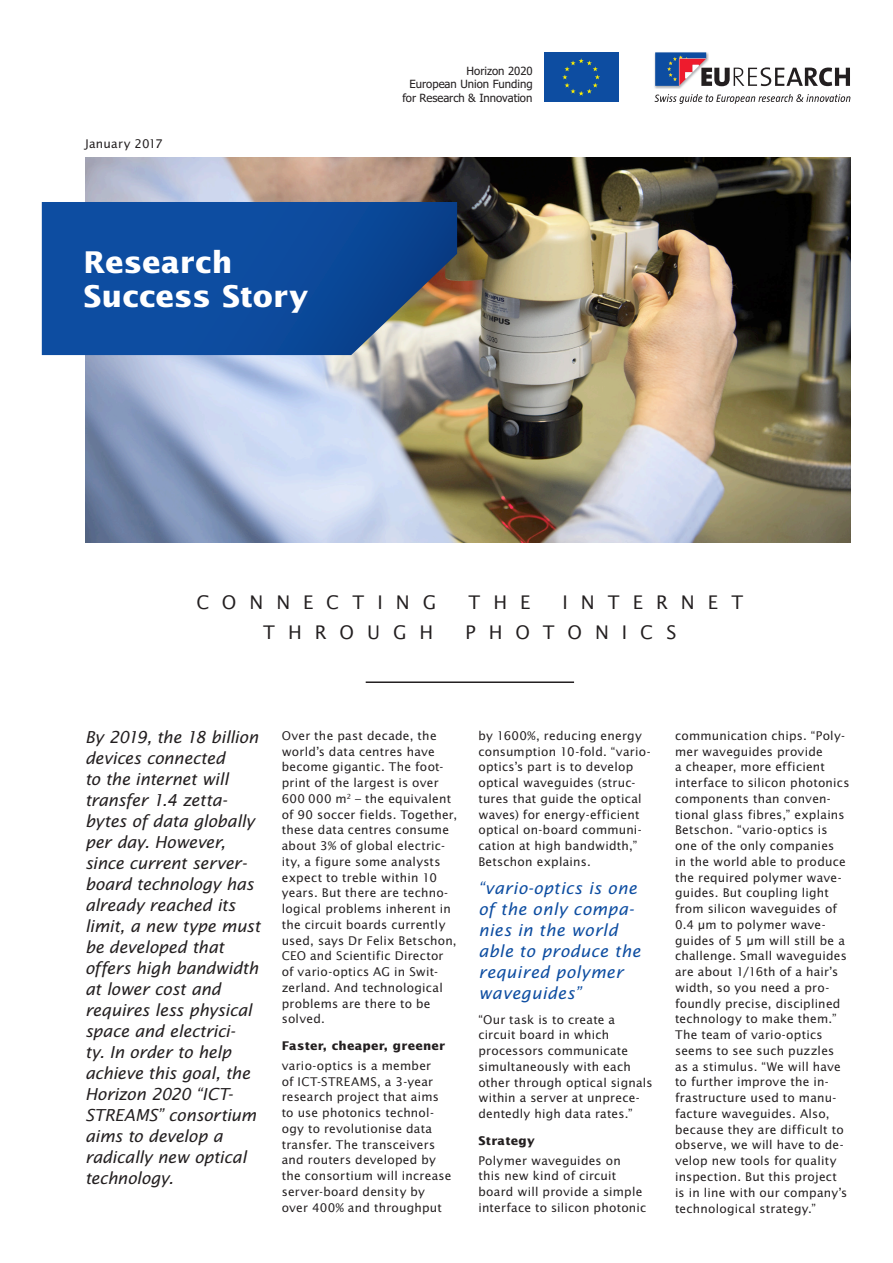
<style>
.page{position:relative;width:893px;height:1263px;background:#fff}
.page>*{position:absolute;margin:0;border:0;box-sizing:border-box;transform-origin:0 0}
._01_Übertitel{font:700 30px/34.5px "Lucida Sans Std";letter-spacing:.005em;color:#fff}
._01_Titel_Vorderseit{font:18.75px "Lucida Sans Std";letter-spacing:.695em;color:#231f20}
._02_Lead{font:italic 16.5px/21px "Lucida Sans Std";letter-spacing:-.015em;color:#231f20}
._03_Lauftext{font:italic 16.5px/21px "Lucida Sans Std";letter-spacing:.025em;color:#0d4da1}
._03_Lauftext-2{font:12px/15.8px "Lucida Sans Std";letter-spacing:.015em;color:#231f20}
._03_Lauftext-3{font:700 12px "Lucida Sans Std";letter-spacing:.025em;color:#231f20}
.t1{font:11.4px/13.6px "Tahoma";color:#231f20;text-align:right}
</style>
<div class="page">
<img style="left:85px;top:157px;width:765px;height:385px">
<svg style="left:42px;top:202px;width:415px;height:153px;background:#1a529a"></svg>
<img style="left:654px;top:54px;width:29px;height:35px">
<svg style="left:655px;top:52px;width:195px;height:34px"></svg>
<svg style="left:654px;top:94px;width:196px;height:10px"></svg>
<hr style="left:366px;top:681px;width:208px;height:2px;background:#231f20">
<div style="left:542px;top:51px;width:78px;height:53px;background:linear-gradient(to bottom,#0d4da1,#0d4da1)"></div>
<div style="left:544px;top:52px;width:74px;height:50px;background:#0d4da1"></div>
<svg style="left:562px;top:58px;width:38px;height:38px"></svg>
<p class="_03_Lauftext-2" style="left:85px;top:136px;width:79px">January 2017</p>
<p class="_01_Übertitel" style="left:84px;top:245px;width:226px">Research<br>Success Story</p>
<p class="t1" style="left:402px;top:63px;width:132px">Horizon 2020<br>European Union Funding for Research &amp; Innovation</p>
<p class="_01_Titel_Vorderseit" style="left:196px;top:591px;width:241px">CONNECTING</p>
<p class="_01_Titel_Vorderseit" style="left:468px;top:591px;width:63px">THE</p>
<p class="_01_Titel_Vorderseit" style="left:563px;top:591px;width:182px">INTERNET</p>
<p class="_01_Titel_Vorderseit" style="left:263px;top:621px;width:171px">THROUGH</p>
<p class="_01_Titel_Vorderseit" style="left:465px;top:621px;width:212px">PHOTONICS</p>
<p class="_02_Lead" style="left:85px;top:727px;width:177px">By 2019, the 18 billion devices connected<br>to the internet will transfer 1.4 zetta&shy;bytes of data globally per day. However, since current server&shy;board technology has already reached its limit, a new type must be developed that offers high bandwidth at lower cost and requires less physical space and electrici-<br>ty. In order to help achieve this goal, the<br>Horizon 2020 “ICT-<br>STREAMS” consortium aims to develop a radically new optical technology.</p>
<p class="_03_Lauftext-2" style="left:282px;top:728px;width:177px">Over the past decade, the world’s data centres have become gigantic. The foot&shy;print of the largest is over<br>600 000 m<sup>2</sup> – the equivalent of 90 soccer fields. Together, these data centres consume about 3% of global electric&shy;ity, a figure some analysts expect to treble within 10 years. But there are techno&shy;logical problems inherent in the circuit boards currently used, says Dr Felix Betschon,<br>CEO and Scientific Director of vario-optics AG in Swit&shy;zerland. And technological problems are there to be solved.</p>
<p class="_03_Lauftext-3" style="left:282px;top:1039px;width:165px">Faster, cheaper, greener</p>
<p class="_03_Lauftext-2" style="left:282px;top:1058px;width:171px">vario-optics is a member<br>of ICT-STREAMS, a 3-year research project that aims to use photonics technol&shy;ogy to revolutionise data transfer. The transceivers and routers developed by the consortium will increase server-board density by over 400% and throughput</p>
<p class="_03_Lauftext-2" style="left:478px;top:728px;width:174px">by 1600%, reducing energy consumption 10-fold. “vario&shy;optics’s part is to develop optical waveguides (struc&shy;tures that guide the optical waves) for energy-efficient optical on-board communi&shy;cation at high bandwidth,”<br>Betschon explains.</p>
<p class="_03_Lauftext" style="left:478px;top:878px;width:164px">“vario-optics is one of the only compa&shy;nies in the world able to produce the required polymer waveguides”</p>
<p class="_03_Lauftext-2" style="left:478px;top:1012px;width:176px">“Our task is to create a circuit board in which processors communicate simultaneously with each other through optical signals within a server at unprece&shy;dentedly high data rates.”</p>
<p class="_03_Lauftext-3" style="left:478px;top:1133px;width:58px">Strategy</p>
<p class="_03_Lauftext-2" style="left:478px;top:1152px;width:170px">Polymer waveguides on<br>this new kind of circuit board will provide a simple interface to silicon photonic</p>
<p class="_03_Lauftext-2" style="left:675px;top:728px;width:176px">communication chips. “Poly&shy;mer waveguides provide<br>a cheaper, more efficient interface to silicon photonics components than conven&shy;tional glass fibres,” explains<br>Betschon. “vario-optics is one of the only companies<br>in the world able to produce the required polymer wave&shy;guides. But coupling light from silicon waveguides of<br>0.4 µm to polymer wave&shy;guides of 5 µm will still be a challenge. Small waveguides are about 1/16th of a hair’s width, so you need a pro&shy;foundly precise, disciplined technology to make them.”<br>The team of vario-optics seems to see such puzzles as a stimulus. “We will have to further improve the in&shy;frastructure used to manu&shy;facture waveguides. Also, because they are difficult to observe, we will have to de&shy;velop new tools for quality inspection. But this project is in line with our company’s technological strategy.”</p>
</div>
